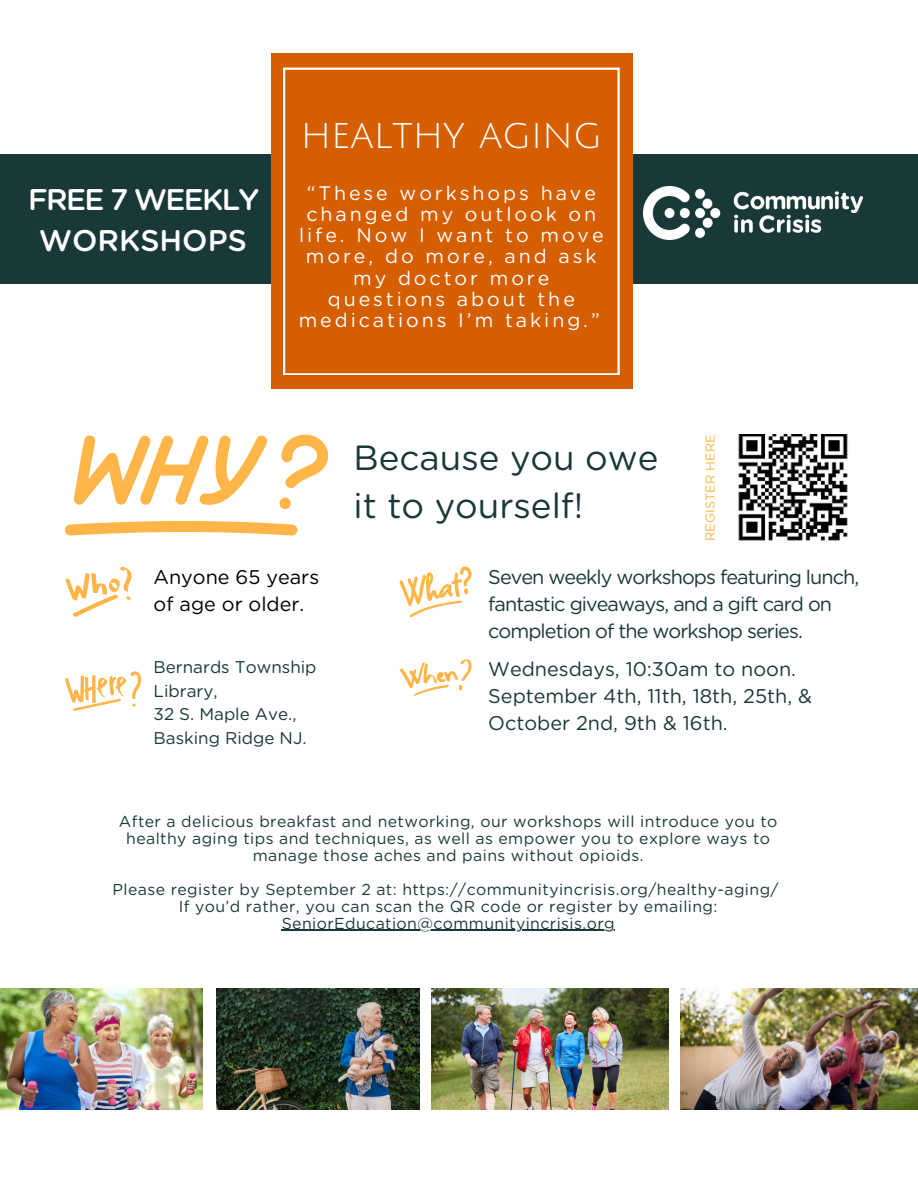
<style>
.page{position:relative;width:918px;height:1188px;background:#fff}
.page>*{position:absolute;margin:0;border:0;box-sizing:border-box;transform-origin:0 0}
.t1{font:39px "Julius Sans One";color:#fff}
.t2{font:34.95px/48.3px "Gotham Rounded";color:#193838}
.t3{font:500 29.85px/41.4px "Gotham Rounded";letter-spacing:-.03em;color:#fff;text-align:center}
.t4{font:19.8px/27px "Gotham Rounded";letter-spacing:-.045em;color:#193838}
.t5{font:19.8px/27px "Gotham Rounded";color:#193838}
.t6{font:19.8px/27px "Gotham Rounded";color:#000}
.t7{font:19.65px/21.3px "Gotham Rounded";letter-spacing:.15em;color:#fff;text-align:center}
.t8{font:16.95px/23.7px "Gotham Rounded";color:#193838}
.t9{font:15.9px/16.8px "Gotham Rounded";letter-spacing:.025em;color:#193838;text-align:center}
.t10{font:12.9px "Gotham Rounded";color:#ffb547}
</style>
<div class="page">
<img style="left:681px;top:988px;width:237px;height:122px">
<img style="left:432px;top:988px;width:237px;height:122px">
<img style="left:0;top:988px;width:202px;height:122px">
<img style="left:217px;top:988px;width:202px;height:122px">
<div style="left:0;top:154px;width:918px;height:130px;background:#193838"></div>
<div style="left:271px;top:54px;width:361px;height:335px;background:#d55e00"></div>
<svg style="left:283px;top:68px;width:337px;height:307px"></svg>
<img style="left:644px;top:187px;width:218px;height:53px">
<svg style="left:65px;top:566px;width:67px;height:51px"></svg>
<svg style="left:400px;top:566px;width:71px;height:52px"></svg>
<svg style="left:399px;top:659px;width:72px;height:37px"></svg>
<svg style="left:65px;top:671px;width:77px;height:40px"></svg>
<svg style="left:281px;top:434px;width:48px;height:55px"></svg>
<div style="left:280px;top:498px;width:11px;height:11px;background:#ffb547;border-radius:6px"></div>
<svg style="left:65px;top:521px;width:233px;height:14px"></svg>
<svg style="left:74px;top:435px;width:193px;height:70px"></svg>
<hr style="left:282px;top:930px;width:333px;height:1px;background:#193838">
<img style="left:738px;top:434px;width:110px;height:107px">
<p class="t3" style="left:28px;top:180px;width:233px">FREE 7 WEEKLY<br>WORKSHOPS</p>
<p class="t1" style="left:301px;top:115px;width:303px">HEALTHY AGING</p>
<h2 class="t7" style="left:299px;top:183px;width:306px">“These workshops have changed my outlook on life. Now I want to move more, do more, and ask my doctor more questions about the medications I’m taking.”</h2>
<p class="t2" style="left:354px;top:435px;width:307px">Because you owe it to yourself!</p>
<h5 class="t10" style="left:704px;top:541px;width:109px;rotate:-90deg">REGISTER HERE</h5>
<p class="t6" style="left:154px;top:564px;width:167px">Anyone 65 years of age or older.</p>
<h4 class="t4" style="left:488px;top:564px;width:373px">Seven weekly workshops featuring lunch, fantastic giveaways, and a gift card on completion of the workshop series.</h4>
<p class="t5" style="left:488px;top:657px;width:325px">Wednesdays, 10:30am to noon.<br>September 4th, 11th, 18th, 25th, &amp;<br>October 2nd, 9th &amp; 16th.</p>
<h4 class="t8" style="left:154px;top:656px;width:165px">Bernards Township<br>Library,<br>32 S. Maple Ave.,<br>Basking Ridge NJ.</h4>
<p class="t9" style="left:119px;top:814px;width:660px">After a delicious breakfast and networking, our workshops will introduce you to healthy aging tips and techniques, as well as empower you to explore ways to manage those aches and pains without opioids.</p>
<h4 class="t9" style="left:113px;top:882px;width:668px">Please register by September 2 at: https://communityincrisis.org/healthy-aging/<br>If you’d rather, you can scan the QR code or register by emailing:</h4>
<h5 class="t9" style="left:282px;top:915px;width:335px">SeniorEducation@communityincrisis.org</h5>
</div>
